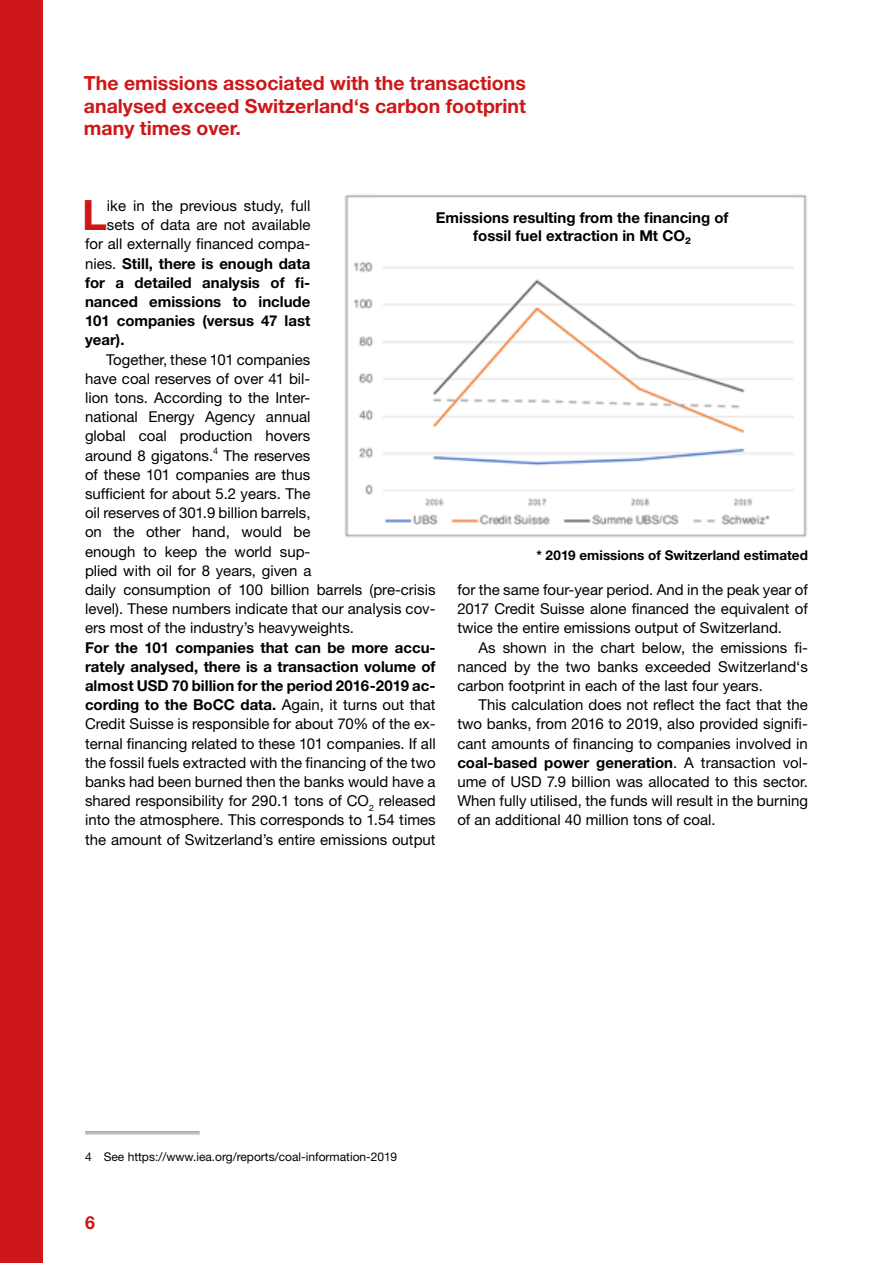
<style>
.page{position:relative;width:893px;height:1263px;background:#fff}
.page>*{position:absolute;margin:0;border:0;box-sizing:border-box;transform-origin:0 0}
.t1{font:700 41.85px "Helvetica Neue LT Std";color:#cd1719}
.t2{font:700 19.5px/22.5px "Helvetica Neue LT Std";color:#cd1719;text-align:justify}
.t3{font:700 18px "Helvetica Neue LT Std";color:#cd1719}
.t4{font:15px/19.2px "Helvetica Neue LT Std";color:#000;text-align:justify}
.t5{font:700 15px/18px "Helvetica Neue LT Std";color:#000;text-align:center}
.t6{font:700 13.5px "Helvetica Neue LT Std";color:#000}
.t7{font:12px "Helvetica Neue LT Std";color:#000}
.s1{font-weight:400}
.s2{font-weight:700}
</style>
<div class="page">
<div style="left:0;top:0;width:43px;height:1263px;background:#cd1719"></div>
<hr style="left:85px;top:1131px;width:115px;height:2px;background:#959a9e">
<hr style="left:85px;top:1134px;width:115px;height:1px;background:#959a9e">
<img style="left:345px;top:195px;width:462px;height:342px">
<div style="left:375px;top:198px;width:415px;height:58px;background:#fff"></div>
<h2 class="t2" style="left:84px;top:72px;width:443px">The emissions associated with the transactions analysed exceed Switzerland‘s carbon footprint many times over.</h2>
<h1 class="t1" style="left:82px;top:189px;width:26px">L</h1>
<p class="t4" style="left:107px;top:196px;width:205px">ike in the previous study, full</p>
<p class="t5" style="left:436px;top:209px;width:294px">Emissions resulting from the financing of fossil fuel extraction in Mt CO</p>
<p class="t4" style="left:107px;top:215px;width:205px">sets of data are not available</p>
<p class="t4" style="left:85px;top:234px;width:227px">for all externally financed compa-</p>
<p class="t5" style="left:85px;top:254px;width:227px"><span class="s1">nies.</span> Still, there is enough data</p>
<p class="t5" style="left:85px;top:273px;width:227px">for a detailed analysis of fi-</p>
<p class="t5" style="left:85px;top:292px;width:227px">nanced emissions to include</p>
<p class="t5" style="left:85px;top:311px;width:227px">101 companies (versus 47 last</p>
<p class="t5" style="left:85px;top:331px;width:41px">year).</p>
<p class="t4" style="left:85px;top:349px;width:352px;text-align:left;text-indent:21px">Together, these 101 companies<br>have coal reserves of over 41 bil-<br>lion tons. According to the Inter-<br>national Energy Agency annual<br>global coal production hovers<br>around 8 gigatons.<sup>4</sup> The reserves<br>of these 101 companies are thus<br>sufficient for about 5.2 years. The<br>oil reserves of 301.9 billion barrels,<br>on the other hand, would be<br>enough to keep the world sup-<br>plied with oil for 8 years, given a<br>daily consumption of 100 billion barrels (pre-crisis level). These numbers indicate that our analysis cov&shy;ers most of the industry’s heavyweights.</p>
<p class="t4" style="left:85px;top:637px;width:352px"><span class="s2">For the 101 companies that can be more accu&shy;rately analysed, there is a transaction volume of almost USD 70 billion for the period 2016-2019 ac&shy;cording to the BoCC data.</span> Again, it turns out that Credit Suisse is responsible for about 70% of the ex&shy;ternal financing related to these 101 companies. If all the fossil fuels extracted with the financing of the two banks had been burned then the banks would have a shared responsibility for 290.1 tons of CO<sub>2</sub> released into the atmosphere. This corresponds to 1.54 times the amount of Switzerland’s entire emissions output</p>
<p class="t5" style="left:685px;top:233px;width:7px">²</p>
<p class="t6" style="left:536px;top:547px;width:273px">* 2019 emissions of Switzerland estimated</p>
<p class="t4" style="left:457px;top:580px;width:352px">for the same four-year period. And in the peak year of 2017 Credit Suisse alone financed the equivalent of twice the entire emissions output of Switzerland.</p>
<p class="t4" style="left:457px;top:637px;width:352px;text-indent:21px">As shown in the chart below, the emissions fi&shy;nanced by the two banks exceeded Switzerland‘s carbon footprint in each of the last four years.</p>
<p class="t4" style="left:457px;top:695px;width:352px;text-indent:21px">This calculation does not reflect the fact that the two banks, from 2016 to 2019, also provided signifi&shy;cant amounts of financing to companies involved in <span class="s2">coal-based power generation</span>. A transaction vol&shy;ume of USD 7.9 billion was allocated to this sector.<br>When fully utilised, the funds will result in the burning of an additional 40 million tons of coal.</p>
<p class="t7" style="left:85px;top:1149px;width:313px">4 See https://www.iea.org/reports/coal-information-2019</p>
<p class="t3" style="left:85px;top:1211px;width:11px">6</p>
</div>
